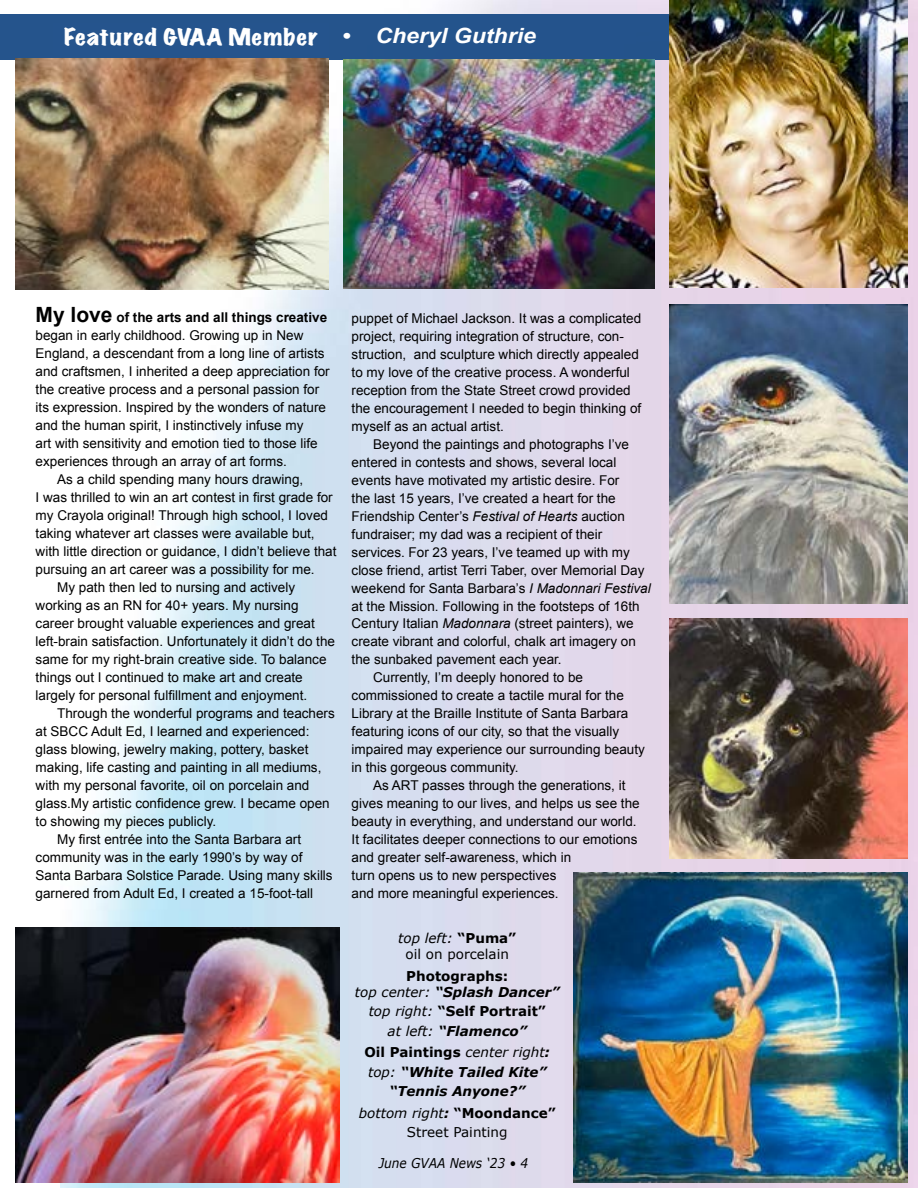
<style>
.page{position:relative;width:918px;height:1188px;background:#fff}
.page>*{position:absolute;margin:0;border:0;box-sizing:border-box;transform-origin:0 0}
.t1{font:expanded 21px "Marker Felt";letter-spacing:.03em;color:#fff;scale:1.15 1}
.t2{font:13.5px/18px "Arial";color:#000}
.t3{font:italic 700 13.5px/19.5px "Verdana";color:#000;text-align:center}
.t4{font:13.5px/16.2px "Verdana";color:#000;text-align:center}
.t5{font:italic 13.5px/19.5px "Verdana";color:#000;text-align:center}
.t6{font:700 13.5px "Arial";color:#000}
.t7{font:italic 13.5px "Verdana";color:#000;scale:.9 1}
.s1{font-family:"Arial";font-weight:700;font-style:italic;font-stretch:normal}
.s2{font-size:21px}
.s3{font-style:italic}
.s4{font-weight:700}
.s5{font-style:normal}
.s6{font-weight:400}
.s7{font-weight:700;font-style:normal}
.s8{font-weight:700;font-style:italic}
</style>
<div class="page">
<img style="left:61px;top:0;width:856px;height:1188px">
<div style="left:0;top:15px;width:680px;height:45px;background:#1e4f89"></div>
<div style="left:53px;top:23px;width:276px;height:31px;background:#25548d"></div>
<img style="left:669px;top:0;width:239px;height:288px">
<img style="left:573px;top:872px;width:335px;height:311px">
<img style="left:16px;top:59px;width:313px;height:230px">
<img style="left:344px;top:60px;width:310px;height:228px">
<img style="left:669px;top:618px;width:239px;height:240px">
<img style="left:669px;top:305px;width:239px;height:299px">
<img style="left:16px;top:927px;width:323px;height:256px">
<h1 class="t1" style="left:64px;top:20px;width:412px">Featured GVAA Member <span class="s1">• Cheryl Guthrie</span></h1>
<p class="t6" style="left:36px;top:309px;width:293px"><span class="s2">My love</span> of the arts and all things creative</p>
<p class="t2" style="left:36px;top:327px;width:269px">began in early childhood. Growing up in New</p>
<p class="t2" style="left:36px;top:345px;width:290px">England, a descendant from a long line of artists</p>
<p class="t2" style="left:36px;top:363px;width:296px">and craftsmen, I inherited a deep appreciation for</p>
<p class="t2" style="left:36px;top:381px;width:285px">the creative process and a personal passion for</p>
<p class="t2" style="left:36px;top:399px;width:292px">its expression. Inspired by the wonders of nature</p>
<p class="t2" style="left:36px;top:417px;width:269px">and the human spirit, I instinctively infuse my</p>
<p class="t2" style="left:36px;top:435px;width:284px">art with sensitivity and emotion tied to those life</p>
<p class="t2" style="left:36px;top:453px;width:253px">experiences through an array of art forms.</p>
<p class="t2" style="left:57px;top:471px;width:248px">As a child spending many hours drawing,</p>
<p class="t2" style="left:36px;top:489px;width:299px">I was thrilled to win an art contest in first grade for</p>
<p class="t2" style="left:36px;top:507px;width:294px">my Crayola original! Through high school, I loved</p>
<p class="t2" style="left:36px;top:525px;width:281px">taking whatever art classes were available but,</p>
<p class="t2" style="left:36px;top:543px;width:302px">with little direction or guidance, I didn’t believe that</p>
<p class="t2" style="left:36px;top:561px;width:281px">pursuing an art career was a possibility for me.</p>
<p class="t2" style="left:57px;top:579px;width:239px">My path then led to nursing and actively</p>
<p class="t2" style="left:36px;top:597px;width:264px">working as an RN for 40+ years. My nursing</p>
<p class="t2" style="left:36px;top:615px;width:281px">career brought valuable experiences and great</p>
<p class="t2" style="left:36px;top:633px;width:301px">left-brain satisfaction. Unfortunately it didn’t do the</p>
<p class="t2" style="left:36px;top:651px;width:292px">same for my right-brain creative side. To balance</p>
<p class="t2" style="left:36px;top:669px;width:269px">things out I continued to make art and create</p>
<p class="t2" style="left:36px;top:687px;width:273px">largely for personal fulfillment and enjoyment.</p>
<p class="t2" style="left:57px;top:704px;width:279px">Through the wonderful programs and teachers</p>
<p class="t2" style="left:36px;top:722px;width:275px">at SBCC Adult Ed, I learned and experienced:</p>
<p class="t2" style="left:36px;top:740px;width:274px">glass blowing, jewelry making, pottery, basket</p>
<p class="t2" style="left:36px;top:758px;width:287px">making, life casting and painting in all mediums,</p>
<p class="t2" style="left:36px;top:776px;width:275px">with my personal favorite, oil on porcelain and</p>
<p class="t2" style="left:36px;top:794px;width:296px">glass.My artistic confidence grew. I became open</p>
<p class="t2" style="left:36px;top:812px;width:182px">to showing my pieces publicly.</p>
<p class="t2" style="left:57px;top:830px;width:245px">My first entrée into the Santa Barbara art</p>
<p class="t2" style="left:36px;top:848px;width:268px">community was in the early 1990’s by way of</p>
<p class="t2" style="left:36px;top:866px;width:299px">Santa Barbara Solstice Parade. Using many skills</p>
<p class="t2" style="left:36px;top:884px;width:279px">garnered from Adult Ed, I created a 15-foot-tall</p>
<p class="t2" style="left:352px;top:309px;width:291px">puppet of Michael Jackson. It was a complicated project, requiring integration of structure, con&shy;struction, and sculpture which directly appealed to my love of the creative process. A wonderful reception from the State Street crowd provided the encouragement I needed to begin thinking of myself as an actual artist.</p>
<p class="t2" style="left:373px;top:435px;width:257px">Beyond the paintings and photographs I’ve</p>
<p class="t2" style="left:352px;top:453px;width:266px">entered in contests and shows, several local</p>
<p class="t2" style="left:352px;top:471px;width:269px">events have motivated my artistic desire. For</p>
<p class="t2" style="left:352px;top:489px;width:266px">the last 15 years, I’ve created a heart for the</p>
<p class="t2" style="left:352px;top:507px;width:275px">Friendship Center’s <span class="s3">Festival of Hearts</span> auction</p>
<p class="t2" style="left:352px;top:525px;width:252px">fundraiser; my dad was a recipient of their</p>
<p class="t2" style="left:352px;top:543px;width:280px">services. For 23 years, I’ve teamed up with my</p>
<p class="t2" style="left:352px;top:561px;width:294px">close friend, artist Terri Taber, over Memorial Day</p>
<p class="t2" style="left:352px;top:579px;width:301px">weekend for Santa Barbara’s <span class="s3">I Madonnari Festival</span></p>
<p class="t2" style="left:352px;top:597px;width:290px">at the Mission. Following in the footsteps of 16th</p>
<p class="t2" style="left:352px;top:615px;width:284px">Century Italian <span class="s3">Madonnara</span> (street painters), we</p>
<p class="t2" style="left:352px;top:633px;width:286px">create vibrant and colorful, chalk art imagery on</p>
<p class="t2" style="left:352px;top:651px;width:212px">the sunbaked pavement each year.</p>
<p class="t2" style="left:373px;top:669px;width:211px">Currently, I’m deeply honored to be</p>
<p class="t2" style="left:352px;top:687px;width:274px">commissioned to create a tactile mural for the</p>
<p class="t2" style="left:352px;top:705px;width:278px">Library at the Braille Institute of Santa Barbara</p>
<p class="t2" style="left:352px;top:723px;width:269px">featuring icons of our city, so that the visually</p>
<p class="t2" style="left:352px;top:741px;width:295px">impaired may experience our surrounding beauty</p>
<p class="t2" style="left:352px;top:759px;width:169px">in this gorgeous community.</p>
<p class="t2" style="left:373px;top:777px;width:254px">As ART passes through the generations, it</p>
<p class="t2" style="left:352px;top:795px;width:290px">gives meaning to our lives, and helps us see the</p>
<p class="t2" style="left:352px;top:813px;width:287px">beauty in everything, and understand our world.</p>
<p class="t2" style="left:352px;top:831px;width:287px">It facilitates deeper connections to our emotions</p>
<p class="t2" style="left:352px;top:849px;width:221px">and greater self-awareness, which in</p>
<p class="t2" style="left:352px;top:867px;width:206px">turn opens us to new perspectives</p>
<p class="t2" style="left:352px;top:885px;width:209px">and more meaningful experiences.</p>
<p class="t4" style="left:398px;top:930px;width:120px"><span class="s3">top left:</span> <span class="s4">“Puma” </span>oil on porcelain</p>
<p class="t3" style="left:355px;top:968px;width:206px;line-height:16.2px"><span class="s5">Photographs:<br></span><span class="s6">top center:</span> “Splash Dancer”</p>
<p class="t5" style="left:369px;top:1002px;width:179px">top right: <span class="s7">“Self Portrait” </span>at left: <span class="s4">“Flamenco”</span></p>
<p class="t3" style="left:364px;top:1043px;width:187px"><span class="s5">Oil Paintings</span> <span class="s6">center right</span>: <span class="s6">top:</span> “White Tailed Kite” “Tennis Anyone?”</p>
<p class="t4" style="left:359px;top:1103px;width:198px;line-height:19.5px"><span class="s3">bottom right</span><span class="s8">:</span> <span class="s4">“Moondance”<br></span>Street Painting</p>
<p class="t7" style="left:379px;top:1154px;width:168px">June GVAA News ‘23 • 4</p>
</div>
